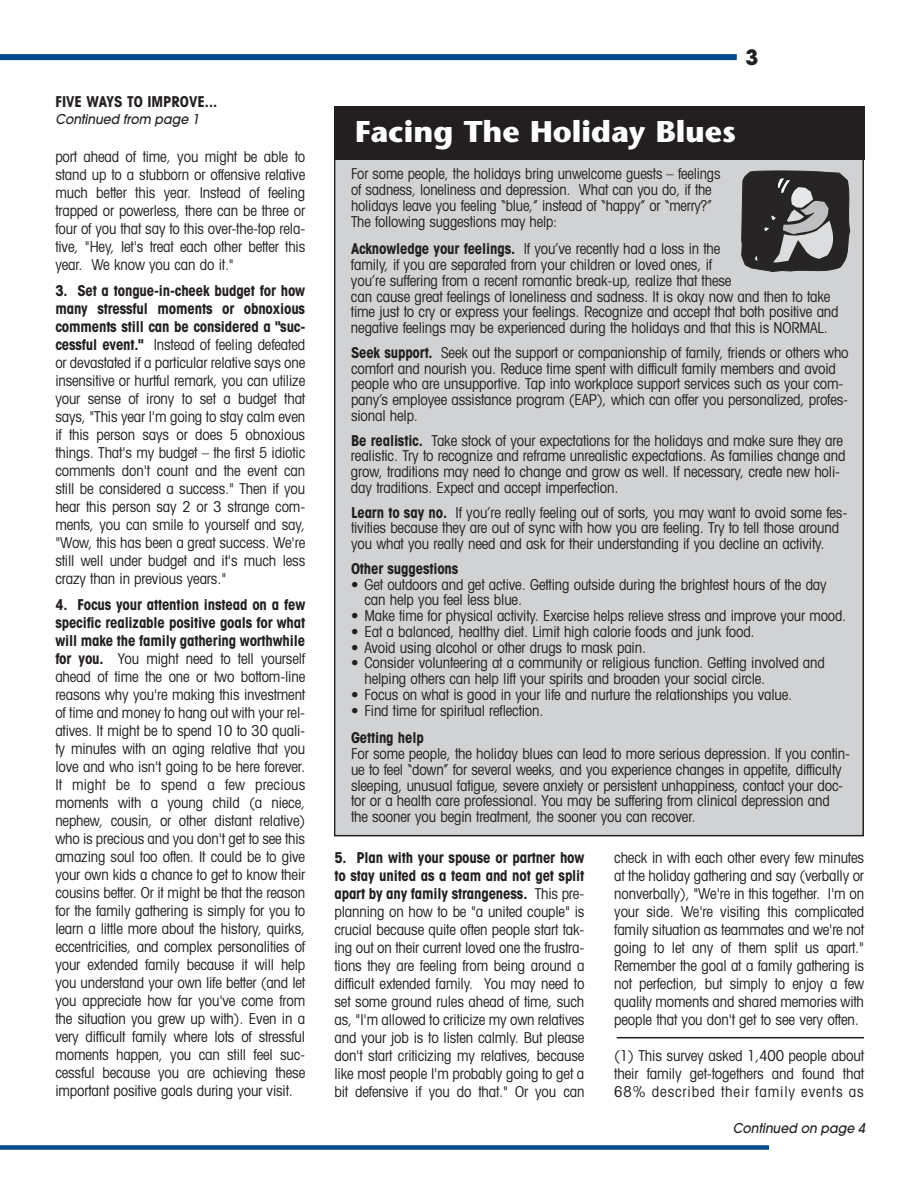
<style>
.page{position:relative;width:918px;height:1188px;background:#fff}
.page>*{position:absolute;margin:0;border:0;box-sizing:border-box;transform-origin:0 0}
.t1{font:700 30px "Stone Sans";color:#fff}
.t2{font:700 21px "Avant Garde";color:#231f20}
.t3{font:condensed 15px/18px "Avant Garde";letter-spacing:-.01em;color:#231f20}
.t4{font:700 condensed 15px "Avant Garde";letter-spacing:-.01em;color:#231f20}
.t5{font:italic 500 13.5px "Avant Garde";color:#231f20;scale:.92 1}
.s1{font-weight:700}
</style>
<div class="page">
<div style="left:336px;top:108px;width:526px;height:727px;background:#d1d2d4"></div>
<div style="left:334px;top:106px;width:530px;height:54px;background:#231f20"></div>
<svg style="left:741px;top:171px;width:110px;height:102px"></svg>
<div style="left:0;top:54px;width:737px;height:6px;background:#004a8d"></div>
<div style="left:0;top:1145px;width:769px;height:5px;background:#004a8d"></div>
<hr style="left:617px;top:1037px;width:247px;height:1px;background:#231f20">
<p class="t4" style="left:55px;top:96px;width:164px">FIVE WAYS TO IMPROVE...</p>
<p class="t5" style="left:55px;top:114px;width:158px">Continued from page 1</p>
<p class="t3" style="left:55px;top:149px;width:251px;text-align:justify">port ahead of time, you might be able to stand up to a stubborn or offensive relative much better this year. Instead of feeling trapped or powerless, there can be three or four of you that say to this over-the-top rela&shy;tive, "Hey, let's treat each other better this year. We know you can do it."</p>
<p class="t3" style="left:55px;top:283px;width:251px;text-align:justify"><span class="s1">3. Set a tongue-in-cheek budget for how many stressful moments or obnoxious comments still can be considered a "suc&shy;cessful event."</span> Instead of feeling defeated or devastated if a particular relative says one insensitive or hurtful remark, you can utilize your sense of irony to set a budget that says, "This year I'm going to stay calm even if this person says or does 5 obnoxious things. That's my budget – the first 5 idiotic comments don't count and the event can still be considered a success." Then if you hear this person say 2 or 3 strange com&shy;ments, you can smile to yourself and say, "Wow, this has been a great success. We're still well under budget and it's much less crazy than in previous years."</p>
<p class="t3" style="left:55px;top:597px;width:251px;text-align:justify"><span class="s1">4. Focus your attention instead on a few specific realizable positive goals for what will make the family gathering worthwhile for you.</span> You might need to tell yourself ahead of time the one or two bottom-line reasons why you're making this investment of time and money to hang out with your rel&shy;atives. It might be to spend 10 to 30 quali&shy;ty minutes with an aging relative that you love and who isn't going to be here forever.<br>It might be to spend a few precious moments with a young child (a niece, nephew, cousin, or other distant relative) who is precious and you don't get to see this amazing soul too often. It could be to give your own kids a chance to get to know their cousins better. Or it might be that the reason for the family gathering is simply for you to learn a little more about the history, quirks, eccentricities, and complex personalities of your extended family because it will help you understand your own life better (and let you appreciate how far you've come from the situation you grew up with). Even in a very difficult family where lots of stressful moments happen, you can still feel suc&shy;cessful because you are achieving these important positive goals during your visit.</p>
<h2 class="t2" style="left:746px;top:49px;width:14px">3</h2>
<h1 class="t1" style="left:355px;top:120px;width:382px">Facing The Holiday Blues</h1>
<p class="t3" style="left:351px;top:168px;width:371px;line-height:15.8px">For some people, the holidays bring unwelcome guests – feelings of sadness, loneliness and depression. What can you do, if the holidays leave you feeling “blue,” instead of “happy” or “merry?” The following suggestions may help:</p>
<p class="t3" style="left:351px;top:243px;width:489px;line-height:15.8px"><span class="s1">Acknowledge your feelings.</span> If you’ve recently had a loss in the<br>family, if you are separated from your children or loved ones, if<br>you’re suffering from a recent romantic break-up, realize that these<br>can cause great feelings of loneliness and sadness. It is okay now and then to take time just to cry or express your feelings. Recognize and accept that both positive and negative feelings may be experienced during the holidays and that this is NORMAL.</p>
<p class="t3" style="left:351px;top:346px;width:499px;line-height:15.8px"><span class="s1">Seek support.</span> Seek out the support or companionship of family, friends or others who comfort and nourish you. Reduce time spent with difficult family members and avoid people who are unsupportive. Tap into workplace support services such as your com&shy;pany’s employee assistance program (EAP), which can offer you personalized, profes&shy;sional help.</p>
<p class="t3" style="left:351px;top:434px;width:496px;line-height:15.8px"><span class="s1">Be realistic.</span> Take stock of your expectations for the holidays and make sure they are realistic. Try to recognize and reframe unrealistic expectations. As families change and grow, traditions may need to change and grow as well. If necessary, create new holi&shy;day traditions. Expect and accept imperfection.</p>
<p class="t3" style="left:351px;top:506px;width:498px;line-height:15.8px"><span class="s1">Learn to say no.</span> If you’re really feeling out of sorts, you may want to avoid some fes&shy;tivities because they are out of sync with how you are feeling. Try to tell those around you what you really need and ask for their understanding if you decline an activity.</p>
<p class="t4" style="left:351px;top:563px;width:109px">Other suggestions</p>
<p class="t3" style="left:364px;top:578px;width:464px;line-height:15.8px;text-indent:-13px">• Get outdoors and get active. Getting outside during the brightest hours of the day can help you feel less blue.</p>
<p class="t3" style="left:351px;top:608px;width:497px">• Make time for physical activity. Exercise helps relieve stress and improve your mood.</p>
<p class="t3" style="left:351px;top:624px;width:405px">• Eat a balanced, healthy diet. Limit high calorie foods and junk food.</p>
<p class="t3" style="left:351px;top:640px;width:297px">• Avoid using alcohol or other drugs to mask pain.</p>
<p class="t3" style="left:364px;top:657px;width:462px;line-height:15.8px;text-indent:-13px">• Consider volunteering at a community or religious function. Getting involved and helping others can help lift your spirits and broaden your social circle.</p>
<p class="t3" style="left:351px;top:687px;width:443px">• Focus on what is good in your life and nurture the relationships you value.</p>
<p class="t3" style="left:351px;top:703px;width:194px">• Find time for spiritual reflection.</p>
<p class="t4" style="left:351px;top:733px;width:74px">Getting help</p>
<p class="t3" style="left:351px;top:747px;width:501px;line-height:15.8px">For some people, the holiday blues can lead to more serious depression. If you contin&shy;ue to feel “down” for several weeks, and you experience changes in appetite, difficulty sleeping, unusual fatigue, severe anxiety or persistent unhappiness, contact your doc&shy;tor or a health care professional. You may be suffering from clinical depression and the sooner you begin treatment, the sooner you can recover.</p>
<p class="t3" style="left:334px;top:850px;width:251px;text-align:justify"><span class="s1">5. Plan with your spouse or partner how to stay united as a team and not get split apart by any family strangeness.</span> This pre&shy;planning on how to be "a united couple" is crucial because quite often people start tak&shy;ing out on their current loved one the frustra&shy;tions they are feeling from being around a difficult extended family. You may need to set some ground rules ahead of time, such as, "I'm allowed to criticize my own relatives and your job is to listen calmly. But please don't start criticizing my relatives, because like most people I'm probably going to get a bit defensive if you do that." Or you can</p>
<p class="t3" style="left:614px;top:850px;width:251px;text-align:justify">check in with each other every few minutes at the holiday gathering and say (verbally or nonverbally), "We're in this together. I'm on your side. We're visiting this complicated family situation as teammates and we're not going to let any of them split us apart." Remember the goal at a family gathering is not perfection, but simply to enjoy a few quality moments and shared memories with people that you don't get to see very often.</p>
<p class="t3" style="left:614px;top:1048px;width:251px;text-align:justify">(1) This survey asked 1,400 people about their family get-togethers and found that 68% described their family events as</p>
<p class="t5" style="left:733px;top:1123px;width:145px">Continued on page 4</p>
</div>
